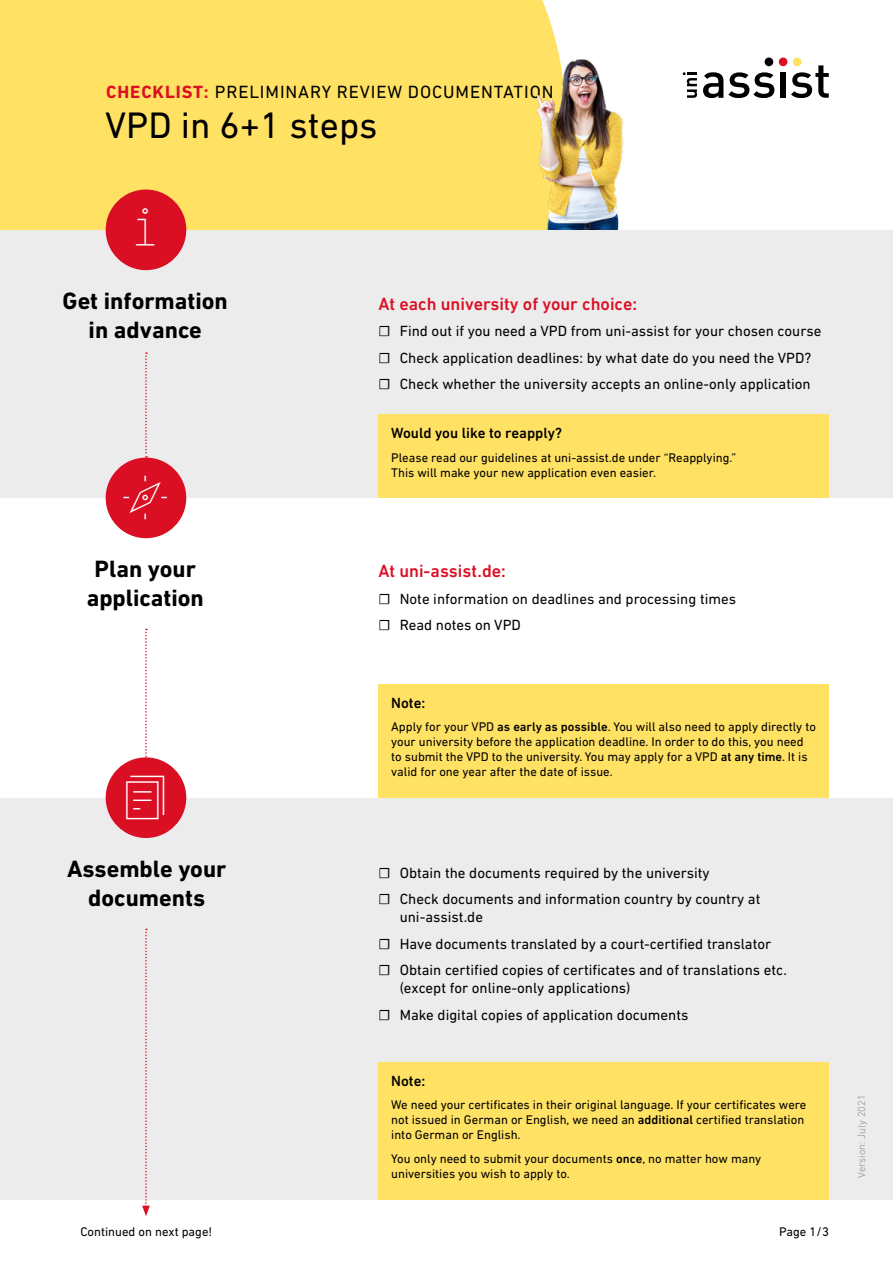
<style>
.page{position:relative;width:893px;height:1263px;background:#fff}
.page>*{position:absolute;margin:0;border:0;box-sizing:border-box;transform-origin:0 0}
.t1{font:37.5px "DIN Next LT Pro";color:#000}
.t2{font:700 24px/28.5px "DIN Next LT Pro";color:#000;text-align:center}
.t3{font:500 18px "DIN Next LT Pro";color:#da0f23}
.t4{font:18px "DIN Next LT Pro";letter-spacing:.05em;color:#000}
.t5{font:15px/26.5px "DIN Next LT Pro";color:#000}
.t6{font:500 15px "DIN Next LT Pro";color:#000}
.t7{font:12.75px/15px "DIN Next LT Pro";color:#000}
.t8{font:300 10.5px "DIN Next LT Pro";letter-spacing:.01em;color:#8d8e8e}
.s1{font-weight:700;color:#da0f23}
.s2{font-family:"Source Sans Pro"}
.s3{font-weight:500}
</style>
<div class="page">
<div style="left:0;top:0;width:557px;height:230px;background:#ffe163"></div>
<div style="left:0;top:230px;width:893px;height:969px;background:#edecec"></div>
<div style="left:0;top:498px;width:893px;height:300px;background:#fff"></div>
<svg style="left:703px;top:72px;width:71px;height:26px"></svg>
<div style="left:780px;top:73px;width:6px;height:25px;background:#000"></div>
<svg style="left:791px;top:65px;width:38px;height:33px"></svg>
<div style="left:765px;top:58px;width:8px;height:8px;background:#000;border-radius:50%"></div>
<div style="left:779px;top:58px;width:8px;height:8px;background:#d90f23;border-radius:50%"></div>
<div style="left:793px;top:58px;width:9px;height:8px;background:#ffe163;border-radius:50%"></div>
<svg style="left:683px;top:72px;width:14px;height:26px"></svg>
<div style="left:106px;top:190px;width:80px;height:80px;background:#da0f23;border-radius:50%"></div>
<div style="left:106px;top:458px;width:80px;height:80px;background:#da0f23;border-radius:50%"></div>
<div style="left:106px;top:757px;width:80px;height:81px;background:#da0f23;border-radius:50%"></div>
<svg style="left:145px;top:352px;width:2px;height:106px"></svg>
<svg style="left:145px;top:629px;width:2px;height:129px"></svg>
<svg style="left:142px;top:929px;width:8px;height:287px"></svg>
<div style="left:378px;top:684px;width:451px;height:114px;background:#ffe163"></div>
<div style="left:378px;top:414px;width:451px;height:84px;background:#ffe163"></div>
<div style="left:378px;top:1062px;width:451px;height:137px;background:#ffe163"></div>
<img style="left:501px;top:46px;width:123px;height:184px">
<h3 class="t4" style="left:106px;top:81px;width:449px"><span class="s1">CHECKLIST:</span> PRELIMINARY REVIEW DOCUMENTATION</h3>
<h1 class="t1" style="left:105px;top:103px;width:274px">VPD in 6+1 steps</h1>
<h2 class="t2" style="left:63px;top:287px;width:167px">Get information in advance</h2>
<h2 class="t2" style="left:87px;top:555px;width:119px">Plan your application</h2>
<h3 class="t3" style="left:378px;top:293px;width:260px">At each university of your choice:</h3>
<p class="t5" style="left:378px;top:318px;width:444px"><span class="s2">☐</span> Find out if you need a VPD from uni-assist for your chosen course <span class="s2">☐</span> Check application deadlines: by what date do you need the VPD? <span class="s2">☐</span> Check whether the university accepts an online-only application</p>
<p class="t6" style="left:391px;top:424px;width:172px">Would you like to reapply?</p>
<p class="t7" style="left:391px;top:450px;width:347px">Please read our guidelines at uni-assist.de under “Reapplying.”<br>This will make your new application even easier.</p>
<h3 class="t3" style="left:378px;top:561px;width:129px">At uni-assist.de:</h3>
<p class="t5" style="left:378px;top:585px;width:359px"><span class="s2">☐</span> Note information on deadlines and processing times <span class="s2">☐</span> Read notes on VPD</p>
<p class="t6" style="left:391px;top:694px;width:36px">Note:</p>
<p class="t7" style="left:391px;top:719px;width:426px">Apply for your VPD <span class="s3">as early as possible</span>. You will also need to apply directly to your university before the application deadline. In order to do this, you need to submit the VPD to the university. You may apply for a VPD <span class="s3">at any time</span>. It is valid for one year after the date of issue.</p>
<h2 class="t2" style="left:67px;top:855px;width:161px">Assemble your documents</h2>
<p class="t5" style="left:378px;top:859px;width:383px"><span class="s2">☐</span> Obtain the documents required by the university<br><span class="s2">☐</span> Check documents and information country by country at</p>
<p class="t5" style="left:378px;top:903px;width:410px;text-indent:21px">uni-assist.de<br><span class="s2">☐</span> Have documents translated by a court-certified translator <span class="s2">☐</span> Obtain certified copies of certificates and of translations etc.</p>
<p class="t5" style="left:378px;top:974px;width:312px;text-indent:21px">(except for online-only applications)<br><span class="s2">☐</span> Make digital copies of application documents</p>
<p class="t6" style="left:391px;top:1072px;width:36px">Note:</p>
<p class="t7" style="left:391px;top:1097px;width:417px">We need your certificates in their original language. If your certificates were not issued in German or English, we need an <span class="s3">additional</span> certified translation into German or English.</p>
<p class="t7" style="left:391px;top:1151px;width:372px">You only need to submit your documents <span class="s3">once</span>, no matter how many universities you wish to apply to.</p>
<p class="t7" style="left:80px;top:1224px;width:133px">Continued on next page!</p>
<p class="t7" style="left:779px;top:1224px;width:51px">Page 1/3</p>
<p class="t8" style="left:855px;top:1178px;width:85px;rotate:-90deg">Version: July 2021</p>
</div>
